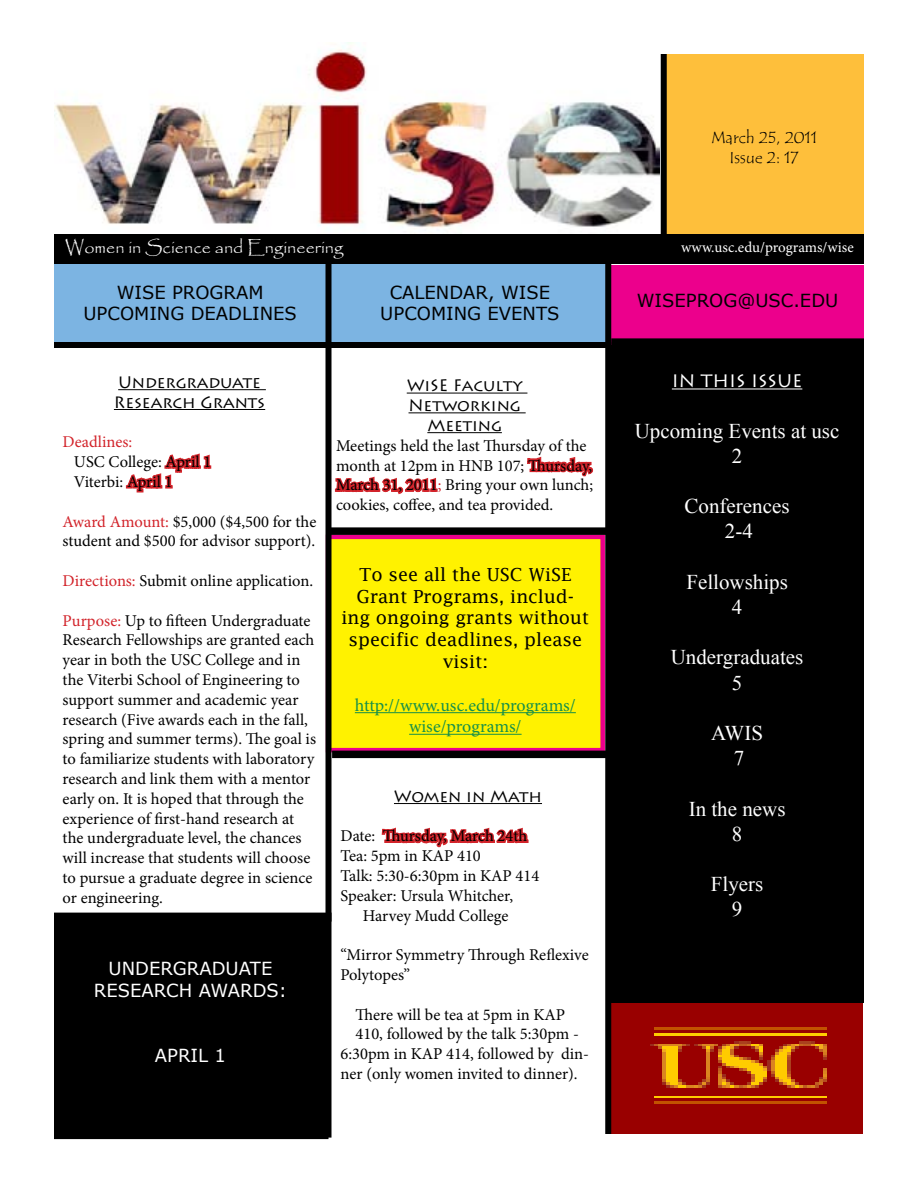
<style>
.page{position:relative;width:918px;height:1188px;background:#fff}
.page>*{position:absolute;margin:0;border:0;box-sizing:border-box;transform-origin:0 0}
.t1{font:21px/25.2px "Times New Roman";color:#fff;text-align:center}
.t2{font:18px/21.6px "Lucida Fax";color:#000;text-align:center}
.t3{font:18px/21.6px "MS Reference Sans Serif";color:#000}
.t4{font:18px/21.6px "Minion Pro";letter-spacing:-.005em;color:#179049;text-align:center}
.t5{font:18px/21.6px "MS Reference Sans Serif";color:#fff;text-align:center}
.t6{font:18px "Papyrus";color:#fff}
.t7{font:18px "Lithos Pro";color:#fff}
.t8{font:16.5px/19.8px "Minion Pro";color:#000}
.t9{font:16.5px/19.8px "Lithos Pro";color:#000}
.t10{font:16.5px/19.8px "Tempus Sans ITC";color:#000;text-align:center}
.t11{font:16.5px "Minion Pro";color:#d2232a}
.t12{font:15px "Minion Pro";color:#fff}
.s1{color:#d2232a}
</style>
<div class="page">
<img style="left:54px;top:43px;width:605px;height:185px">
<div style="left:664px;top:54px;width:200px;height:209px;background:#febf3b"></div>
<div style="left:55px;top:918px;width:273px;height:220px;background:#000"></div>
<div style="left:54px;top:917px;width:274px;height:222px;border:2px solid #000"></div>
<svg style="left:328px;top:537px;width:275px;height:213px;background:#f9a929"></svg>
<img style="left:611px;top:1003px;width:251px;height:131px">
<div style="left:54px;top:263px;width:272px;height:81px;background:#7cb4e2"></div>
<div style="left:328px;top:263px;width:283px;height:79px;background:#7cb4e2"></div>
<hr style="left:118px;top:389px;width:148px;height:1px;background:#000">
<hr style="left:114px;top:409px;width:151px;height:1px;background:#000">
<svg style="left:125px;top:453px;width:87px;height:40px"></svg>
<div style="left:611px;top:265px;width:253px;height:81px;background:#ec008c"></div>
<div style="left:54px;top:234px;width:810px;height:30px;background:#000"></div>
<div style="left:326px;top:258px;width:6px;height:880px;background:#000"></div>
<div style="left:605px;top:254px;width:6px;height:880px;background:#000"></div>
<div style="left:332px;top:751px;width:286px;height:7px;background:#000"></div>
<div style="left:611px;top:338px;width:253px;height:8px;background:#000"></div>
<div style="left:661px;top:54px;width:6px;height:194px;background:#000"></div>
<div style="left:54px;top:342px;width:557px;height:6px;background:#000"></div>
<svg style="left:333px;top:392px;width:262px;height:456px"></svg>
<div style="left:329px;top:527px;width:289px;height:8px;background:#000"></div>
<div style="left:54px;top:913px;width:278px;height:9px;background:#000"></div>
<div style="left:610px;top:345px;width:254px;height:658px;background:#000"></div>
<hr style="left:672px;top:389px;width:130px;height:1px;background:#fff">
<p class="t10" style="left:711px;top:128px;width:108px">March 25, 2011<br>Issue 2: 17</p>
<p class="t6" style="left:65px;top:236px;width:280px">Women in Science and Engineering</p>
<p class="t12" style="left:681px;top:237px;width:174px">www.usc.edu/programs/wise</p>
<p class="t3" style="left:83px;top:281px;width:215px;text-indent:89px">PROGRAM<br>UPCOMING DEADLINES</p>
<p class="t3" style="left:380px;top:281px;width:181px;text-indent:9px">CALENDAR, WISE<br>UPCOMING EVENTS</p>
<p class="t3" style="left:117px;top:281px;width:13px">WISE</p>
<p class="t9" style="left:114px;top:373px;width:153px">Undergraduate<br>Research Grants</p>
<p class="t11" style="left:63px;top:431px;width:71px">Deadlines:</p>
<p class="t8" style="left:74px;top:452px;width:139px">USC College: April 1<br>Viterbi: April 1</p>
<p class="t8" style="left:63px;top:512px;width:255px"><span class="s1">Award Amount:</span> $5,000 ($4,500 for the student and $500 for advisor support).</p>
<p class="t8" style="left:63px;top:571px;width:252px"><span class="s1">Directions:</span> Submit online application.</p>
<p class="t8" style="left:63px;top:611px;width:255px"><span class="s1">Purpose:</span> Up to fifteen Undergraduate Research Fellowships are granted each year in both the USC College and in the Viterbi School of Engineering to support summer and academic year research (Five awards each in the fall, spring and summer terms). The goal is to familiarize students with laboratory research and link them with a mentor early on. It is hoped that through the experience of first-hand research at the undergraduate level, the chances will increase that students will choose to pursue a graduate degree in science or engineering.</p>
<p class="t5" style="left:94px;top:957px;width:195px">UNDERGRADUATE<br>RESEARCH AWARDS:</p>
<p class="t5" style="left:155px;top:1044px;width:73px">APRIL 1</p>
<p class="t9" style="left:407px;top:376px;width:117px;text-align:center">WiSE Faculty<br>Networking<br>Meeting</p>
<p class="t8" style="left:336px;top:436px;width:259px">Meetings held the last Thursday of the month at 12pm in HNB 107; Thursday, March 31, 2011<span class="s1">;</span> Bring your own lunch; cookies, coffee, and tea provided.</p>
<p class="t2" style="left:342px;top:564px;width:249px">To see all the USC WiSE<br>Grant Programs, includ&shy;ing ongoing grants without specific deadlines, please visit:</p>
<p class="t4" style="left:355px;top:694px;width:223px">http://www.usc.edu/programs/ wise/programs/</p>
<p class="t9" style="left:394px;top:787px;width:150px">Women in Math</p>
<p class="t8" style="left:340px;top:826px;width:188px">Date: Thursday, March 24th</p>
<p class="t8" style="left:340px;top:846px;width:142px">Tea: 5pm in KAP 410</p>
<p class="t8" style="left:340px;top:866px;width:200px">Talk: 5:30-6:30pm in KAP 414</p>
<p class="t8" style="left:340px;top:886px;width:174px">Speaker: Ursula Whitcher,</p>
<p class="t8" style="left:363px;top:906px;width:147px">Harvey Mudd College</p>
<p class="t8" style="left:340px;top:945px;width:250px">“Mirror Symmetry Through Reflexive<br>Polytopes”</p>
<p class="t8" style="left:355px;top:1005px;width:211px">There will be tea at 5pm in KAP</p>
<p class="t8" style="left:355px;top:1024px;width:225px">410, followed by the talk 5:30pm -</p>
<p class="t8" style="left:340px;top:1044px;width:250px">6:30pm in KAP 414, followed by din-</p>
<p class="t8" style="left:340px;top:1064px;width:239px">ner (only women invited to dinner).</p>
<p class="t3" style="left:637px;top:290px;width:14px">WISEPROG</p>
<p class="t3" style="left:737px;top:290px;width:103px">@USC.EDU</p>
<p class="t7" style="left:672px;top:371px;width:132px">IN THIS ISSUE</p>
<p class="t1" style="left:635px;top:418px;width:206px">Upcoming Events at usc<br>2</p>
<p class="t1" style="left:685px;top:493px;width:106px">Conferences<br>2-4</p>
<p class="t1" style="left:686px;top:569px;width:103px">Fellowships<br>4</p>
<p class="t1" style="left:671px;top:644px;width:134px">Undergraduates<br>5</p>
<p class="t1" style="left:711px;top:720px;width:53px">AWIS<br>7</p>
<p class="t1" style="left:689px;top:796px;width:98px">In the news<br>8</p>
<p class="t1" style="left:711px;top:871px;width:54px">Flyers<br>9</p>
</div>
